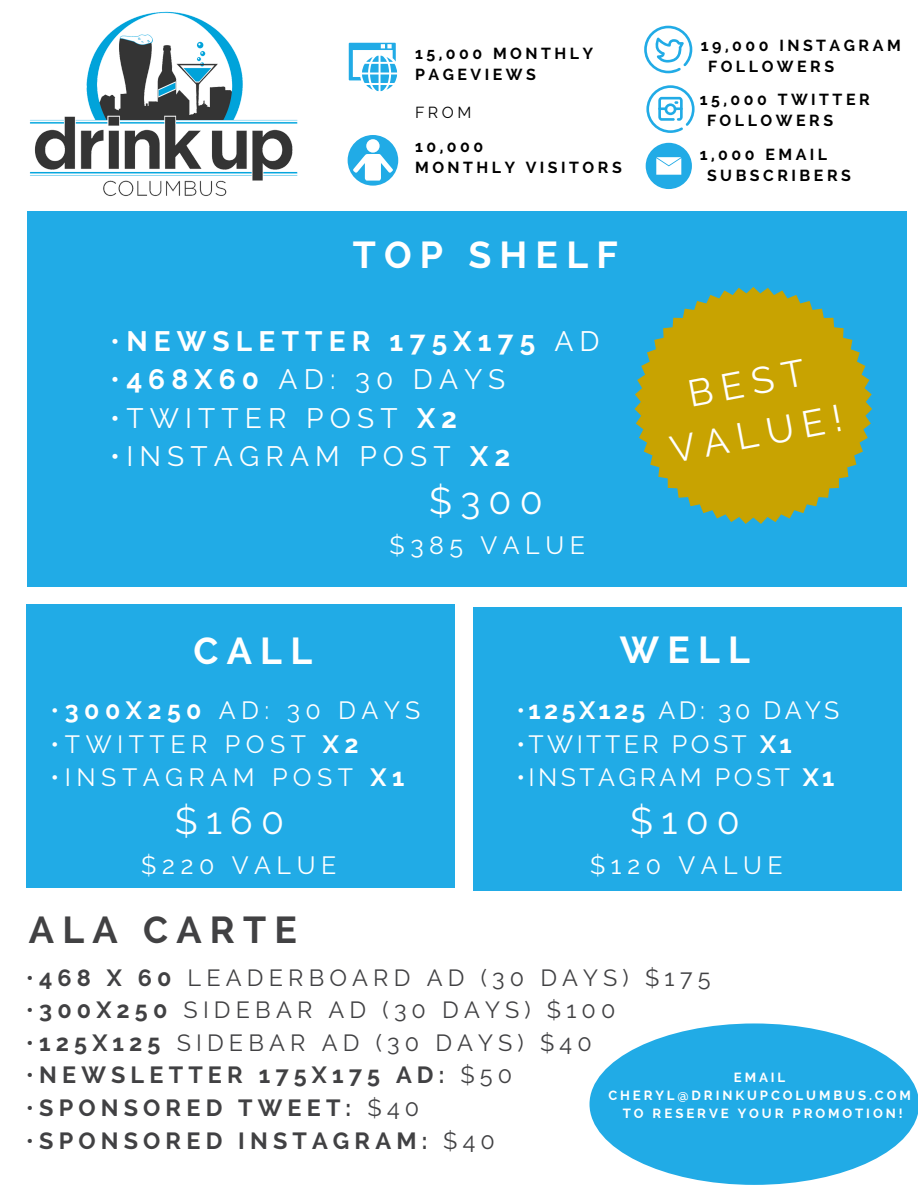
<style>
.page{position:relative;width:918px;height:1188px;background:#fff}
.page>*{position:absolute;margin:0;border:0;box-sizing:border-box;transform-origin:0 0}
.t1{font:37.35px/51.8px "Raleway";letter-spacing:.22em;color:#fff;text-align:center}
.t2{font:700 37.35px "Raleway";letter-spacing:.22em;color:#fff}
.t3{font:700 37.35px "Raleway";letter-spacing:.22em;color:#414143}
.t4{font:28.05px "Raleway";letter-spacing:.22em;color:#fff}
.t5{font:700 28.05px "Raleway";letter-spacing:.22em;color:#fff}
.t6{font:24.9px "Raleway";letter-spacing:.22em;color:#fff}
.t7{font:24.9px "Raleway";letter-spacing:.135em;color:#fff}
.t8{font:23.4px "Raleway";letter-spacing:.22em;color:#414143}
.t9{font:700 23.4px "Raleway";letter-spacing:.22em;color:#414143}
.t10{font:700 15.9px/21.3px "Raleway";letter-spacing:.22em;color:#000}
.t11{font:15.9px "Raleway";color:#000}
.t12{font:700 13.2px/18px "Raleway";letter-spacing:.22em;color:#fff;text-align:center}
.s1{font-weight:400}
.s2{font-weight:700}
</style>
<div class="page">
<div style="left:27px;top:212px;width:880px;height:375px;background:#21abe6"></div>
<div style="left:26px;top:604px;width:428px;height:284px;background:#21abe6"></div>
<div style="left:474px;top:608px;width:428px;height:283px;background:#21abe6"></div>
<svg style="left:635px;top:287px;width:237px;height:237px;fill:#c8a301"></svg>
<svg style="left:590px;top:1023px;width:328px;height:162px;fill:#21abe6"></svg>
<svg style="left:349px;top:43px;width:48px;height:48px"></svg>
<svg style="left:644px;top:26px;width:48px;height:47px"></svg>
<svg style="left:646px;top:85px;width:49px;height:48px"></svg>
<img style="left:29px;top:11px;width:269px;height:186px">
<div style="left:646px;top:143px;width:46px;height:46px;background:#21abe6;border-radius:50%"></div>
<svg style="left:656px;top:157px;width:25px;height:18px"></svg>
<svg style="left:348px;top:135px;width:50px;height:51px"></svg>
<p class="t10" style="left:415px;top:42px;width:179px">15,000 MONTHLY<br>PAGEVIEWS</p>
<p class="t11" style="left:415px;top:103px;width:58px">FROM</p>
<p class="t10" style="left:415px;top:136px;width:208px">10,000<br>MONTHLY VISITORS</p>
<h1 class="t2" style="left:353px;top:233px;width:267px">TOP SHELF</h1>
<h2 class="t5" style="left:110px;top:325px;width:491px"><span class="s1">•</span>NEWSLETTER 175X175 <span class="s1">AD</span></h2>
<h2 class="t4" style="left:110px;top:363px;width:397px">•<span class="s2">468X60</span> AD: 30 DAYS</h2>
<h2 class="t4" style="left:110px;top:401px;width:348px">•TWITTER POST <span class="s2">X2</span></h2>
<h2 class="t4" style="left:110px;top:439px;width:402px">•INSTAGRAM POST <span class="s2">X2</span></h2>
<h1 class="t1" style="left:429px;top:475px;width:115px">$300</h1>
<h3 class="t6" style="left:390px;top:530px;width:197px">$385 VALUE</h3>
<p class="t10" style="left:708px;top:34px;width:194px;text-indent:-7px">19,000 INSTAGRAM<br>FOLLOWERS</p>
<p class="t10" style="left:707px;top:88px;width:164px;text-indent:-7px">15,000 TWITTER<br>FOLLOWERS</p>
<p class="t10" style="left:707px;top:143px;width:145px;text-indent:-7px">1,000 EMAIL<br>SUBSCRIBERS</p>
<h1 class="t1" style="left:656px;top:374px;width:175px;rotate:-11deg">BEST<br>VALUE!</h1>
<h1 class="t2" style="left:194px;top:629px;width:120px">CALL</h1>
<h3 class="t6" style="left:51px;top:695px;width:371px">•<span class="s2">300X250</span> AD: 30 DAYS</h3>
<h3 class="t6" style="left:51px;top:729px;width:310px">•TWITTER POST <span class="s2">X2</span></h3>
<h3 class="t6" style="left:51px;top:763px;width:355px">•INSTAGRAM POST <span class="s2">X1</span></h3>
<h1 class="t2" style="left:620px;top:628px;width:132px">WELL</h1>
<h3 class="t6" style="left:516px;top:695px;width:325px">•<span class="s2">125X125</span> AD: 30 DAYS</h3>
<h3 class="t7" style="left:516px;top:729px;width:277px">•TWITTER POST <span class="s2">X1</span></h3>
<h3 class="t7" style="left:516px;top:763px;width:320px">•INSTAGRAM POST <span class="s2">X1</span></h3>
<h1 class="t1" style="left:175px;top:795px;width:111px">$160</h1>
<h1 class="t1" style="left:630px;top:795px;width:111px">$100</h1>
<h3 class="t6" style="left:141px;top:851px;width:197px">$220 VALUE</h3>
<h3 class="t6" style="left:590px;top:851px;width:194px">$120 VALUE</h3>
<h1 class="t3" style="left:29px;top:908px;width:270px">ALA CARTE</h1>
<h3 class="t8" style="left:26px;top:964px;width:686px">•<span class="s2">468 X 60</span> LEADERBOARD AD (30 DAYS) $175</h3>
<h3 class="t8" style="left:26px;top:996px;width:591px">•<span class="s2">300X250</span> SIDEBAR AD (30 DAYS) $100</h3>
<h3 class="t8" style="left:26px;top:1029px;width:567px">•<span class="s2">125X125</span> SIDEBAR AD (30 DAYS) $40</h3>
<h3 class="t9" style="left:26px;top:1061px;width:488px"><span class="s1">•</span>NEWSLETTER 175X175 AD: <span class="s1">$50</span></h3>
<h3 class="t9" style="left:26px;top:1094px;width:395px"><span class="s1">•</span>SPONSORED TWEET: <span class="s1">$40</span></h3>
<h3 class="t9" style="left:26px;top:1127px;width:470px"><span class="s1">•</span>SPONSORED INSTAGRAM: <span class="s1">$40</span></h3>
<p class="t12" style="left:608px;top:1069px;width:304px">EMAIL<br>CHERYL@DRINKUPCOLUMBUS.COM<br>TO RESERVE YOUR PROMOTION!</p>
</div>
